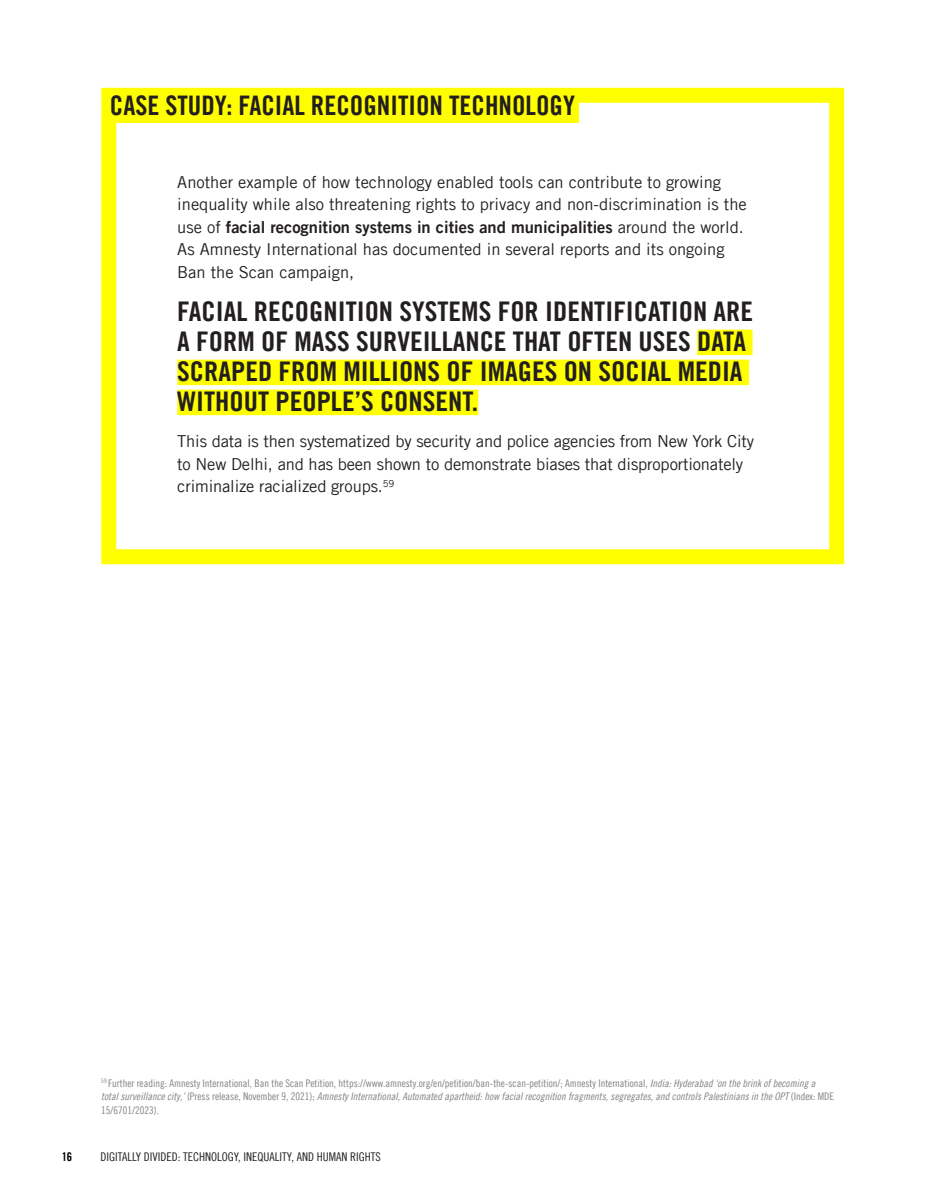
<style>
.page{position:relative;width:932px;height:1202px;background:#fff}
.page>*{position:absolute;margin:0;border:0;box-sizing:border-box;transform-origin:0 0}
.body_text{font:27px/30px "Amnesty Trade Gothic Bd Cn 20";color:#231f20;scale:1.05 1}
.Heading{font:27px "Amnesty Trade Gothic Bd Cn 20";color:#231f20}
.body_text-2{font:16.5px/22.5px "Amnesty Trade Gothic";color:#231f20}
.t1{font:12px "Amnesty Trade Gothic Cn 18";color:#231f20}
.t2{font:12px "Amnesty Trade Gothic Bd Cn 20";color:#000}
.Reference_Bottom{font:10.5px/13.5px "Amnesty Trade Gothic Cn 18";color:#808285}
.s1{font-family:"Amnesty Trade Gothic Bd 2"}
.s2{font-family:"Amnesty Trade Gothic Cn 18 Obl"}
</style>
<div class="page">
<div style="left:101px;top:88px;width:743px;height:476px;border:15px solid #ff0"></div>
<div style="left:107px;top:89px;width:471px;height:34px;background:#ff0"></div>
<div style="left:697px;top:329px;width:55px;height:26px;background:#ff0"></div>
<div style="left:177px;top:359px;width:572px;height:26px;background:#ff0"></div>
<div style="left:177px;top:389px;width:301px;height:26px;background:#ff0"></div>
<p class="Heading" style="left:110px;top:89px;width:466px">CASE STUDY: FACIAL RECOGNITION TECHNOLOGY</p>
<p class="body_text-2" style="left:177px;top:170px;width:571px">Another example of how technology enabled tools can contribute to growing inequality while also threatening rights to privacy and non-discrimination is the use of <span class="s1">facial recognition systems in cities and municipalities</span> around the world.<br>As Amnesty International has documented in several reports and its ongoing Ban the Scan campaign,</p>
<p class="body_text" style="left:177px;top:296px;width:550px">FACIAL RECOGNITION SYSTEMS FOR IDENTIFICATION ARE A FORM OF MASS SURVEILLANCE THAT OFTEN USES DATA SCRAPED FROM MILLIONS OF IMAGES ON SOCIAL MEDIA WITHOUT PEOPLE’S CONSENT.</p>
<p class="body_text-2" style="left:177px;top:430px;width:578px">This data is then systematized by security and police agencies from New York City to New Delhi, and has been shown to demonstrate biases that disproportionately criminalize racialized groups.<sup>59</sup></p>
<p class="Reference_Bottom" style="left:101px;top:1075px;width:734px"><sup>59</sup> Further reading: Amnesty International, Ban the Scan Petition, https://www.amnesty.org/en/petition/ban-the-scan-petition/; Amnesty International, <span class="s2">India: Hyderabad ‘on the brink of becoming a total surveillance city,’</span> (Press release, November 9, 2021); <span class="s2">Amnesty International, Automated apartheid: how facial recognition fragments, segregates, and controls Palestinians in the OPT</span> (Index: MDE<br>15/6701/2023).</p>
<p class="t2" style="left:62px;top:1148px;width:12px">16</p>
<p class="t1" style="left:100px;top:1149px;width:282px">DIGITALLY DIVIDED: TECHNOLOGY, INEQUALITY, AND HUMAN RIGHTS</p>
</div>
